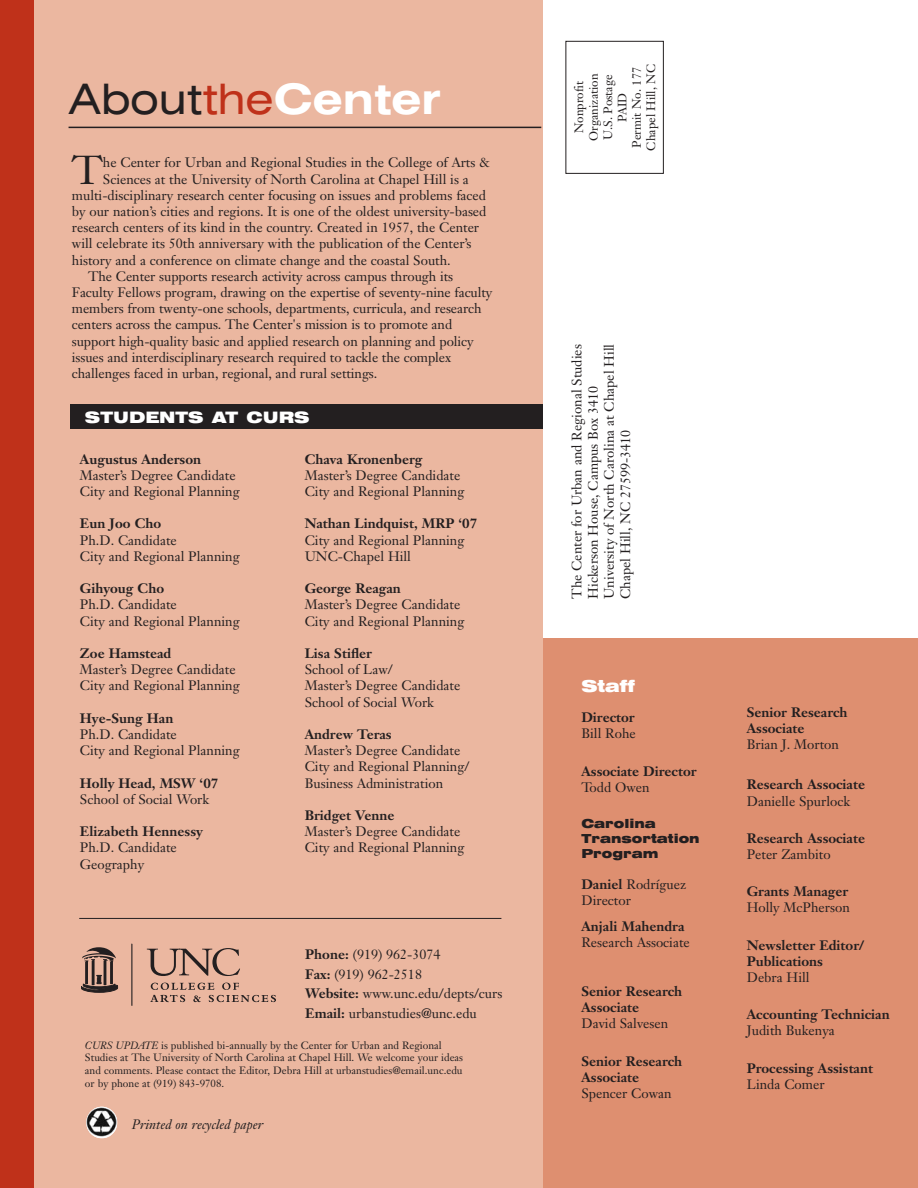
<style>
.page{position:relative;width:918px;height:1188px;background:#fff}
.page>*{position:absolute;margin:0;border:0;box-sizing:border-box;transform-origin:0 0}
.t1{font:700 expanded 42px "Swiss 721 BT";color:#fff}
.t2{font:39.9px "Janson Text";color:#231f20}
.t3{font:900 expanded 16.5px "Swiss 721 BT";color:#fff}
.t4{font:900 expanded 15.75px "Swiss 721 BT";color:#fff}
.t5{font:13.5px/16.2px "Janson Text";color:#231f20}
.t6{font:700 13.5px/16.2px "Janson Text";color:#231f20}
.t7{font:italic 13.5px "Janson Text";color:#231f20}
.t8{font:900 expanded 12.45px/15px "Swiss 721 BT";color:#231f20}
.t9{font:12px/14.4px "Janson Text";color:#231f20;text-align:center}
.t10{font:10.5px/12.6px "Janson Text";color:#231f20}
.s1{font-weight:400;color:#231f20}
.s2{font-weight:400;color:#bf311a}
.s3{font-weight:700}
.s4{font-style:italic}
</style>
<div class="page">
<div style="left:542px;top:639px;width:376px;height:549px;background:#de8f70"></div>
<div style="left:33px;top:0;width:509px;height:1188px;background:#ebb7a0"></div>
<div style="left:0;top:0;width:34px;height:1188px;background:#bf311a"></div>
<div style="left:70px;top:404px;width:472px;height:25px;background:#231f20"></div>
<hr style="left:69px;top:127px;width:472px;height:1px;background:#231f20">
<div style="left:566px;top:41px;width:98px;height:133px;border:1px solid #231f20"></div>
<svg style="left:86px;top:1107px;width:31px;height:31px"></svg>
<img style="left:86px;top:1107px;width:31px;height:30px;border-radius:50%">
<svg style="left:150px;top:983px;width:126px;height:19px"></svg>
<hr style="left:132px;top:944px;width:1px;height:62px;background:#231f20">
<svg style="left:81px;top:947px;width:37px;height:46px"></svg>
<svg style="left:147px;top:948px;width:93px;height:28px"></svg>
<hr style="left:79px;top:918px;width:422px;height:1px;background:#231f20">
<h1 class="t1" style="left:69px;top:84px;width:373px"><span class="s1">About</span><span class="s2">the</span>Center</h1>
<h2 class="t2" style="left:72px;top:153px;width:32px">T</h2>
<p class="t5" style="left:103px;top:156px;width:389px">he Center for Urban and Regional Studies in the College of Arts &amp;</p>
<p class="t5" style="left:103px;top:172px;width:368px">Sciences at the University of North Carolina at Chapel Hill is a</p>
<p class="t5" style="left:72px;top:188px;width:416px">multi-disciplinary research center focusing on issues and problems faced</p>
<p class="t5" style="left:72px;top:204px;width:416px">by our nation’s cities and regions. It is one of the oldest university-based</p>
<p class="t5" style="left:72px;top:221px;width:409px">research centers of its kind in the country. Created in 1957, the Center</p>
<p class="t5" style="left:72px;top:237px;width:401px">will celebrate its 50th anniversary with the publication of the Center’s</p>
<p class="t5" style="left:72px;top:253px;width:380px">history and a conference on climate change and the coastal South.</p>
<p class="t5" style="left:88px;top:269px;width:367px">The Center supports research activity across campus through its</p>
<p class="t5" style="left:72px;top:285px;width:422px">Faculty Fellows program, drawing on the expertise of seventy-nine faculty</p>
<p class="t5" style="left:72px;top:302px;width:411px">members from twenty-one schools, departments, curricula, and research</p>
<p class="t5" style="left:72px;top:318px;width:382px">centers across the campus. The Center's mission is to promote and</p>
<p class="t5" style="left:72px;top:334px;width:403px">support high-quality basic and applied research on planning and policy</p>
<p class="t5" style="left:72px;top:350px;width:381px">issues and interdisciplinary research required to tackle the complex</p>
<p class="t5" style="left:72px;top:366px;width:307px">challenges faced in urban, regional, and rural settings.</p>
<p class="t4" style="left:85px;top:412px;width:226px">STUDENTS AT CURS</p>
<p class="t6" style="left:80px;top:452px;width:123px">Augustus Anderson</p>
<p class="t5" style="left:80px;top:468px;width:161px">Master’s Degree Candidate<br>City and Regional Planning</p>
<p class="t6" style="left:80px;top:517px;width:83px">Eun Joo Cho</p>
<p class="t5" style="left:80px;top:533px;width:161px">Ph.D. Candidate<br>City and Regional Planning</p>
<p class="t6" style="left:80px;top:582px;width:86px">Gihyoug Cho</p>
<p class="t5" style="left:80px;top:598px;width:161px">Ph.D. Candidate<br>City and Regional Planning</p>
<p class="t6" style="left:80px;top:646px;width:93px">Zoe Hamstead</p>
<p class="t5" style="left:80px;top:663px;width:161px">Master’s Degree Candidate<br>City and Regional Planning</p>
<p class="t6" style="left:80px;top:711px;width:95px">Hye-Sung Han</p>
<p class="t5" style="left:80px;top:727px;width:161px">Ph.D. Candidate<br>City and Regional Planning</p>
<p class="t6" style="left:80px;top:776px;width:140px">Holly Head, MSW ‘07</p>
<p class="t5" style="left:80px;top:792px;width:131px">School of Social Work</p>
<p class="t6" style="left:80px;top:825px;width:124px">Elizabeth Hennessy</p>
<p class="t5" style="left:80px;top:841px;width:98px">Ph.D. Candidate<br>Geography</p>
<p class="t6" style="left:305px;top:452px;width:119px">Chava Kronenberg</p>
<p class="t5" style="left:305px;top:468px;width:161px">Master’s Degree Candidate<br>City and Regional Planning</p>
<p class="t6" style="left:305px;top:517px;width:174px">Nathan Lindquist, MRP ‘07</p>
<p class="t5" style="left:305px;top:533px;width:161px">City and Regional Planning<br>UNC-Chapel Hill</p>
<p class="t6" style="left:305px;top:582px;width:98px">George Reagan</p>
<p class="t5" style="left:305px;top:598px;width:161px">Master’s Degree Candidate<br>City and Regional Planning</p>
<p class="t6" style="left:305px;top:646px;width:69px">Lisa Stifler</p>
<p class="t5" style="left:305px;top:663px;width:157px">School of Law/<br>Master’s Degree Candidate<br>School of Social Work</p>
<p class="t6" style="left:305px;top:727px;width:89px">Andrew Teras</p>
<p class="t5" style="left:305px;top:744px;width:166px">Master’s Degree Candidate<br>City and Regional Planning/<br>Business Administration</p>
<p class="t6" style="left:305px;top:808px;width:91px">Bridget Venne</p>
<p class="t5" style="left:305px;top:825px;width:161px">Master’s Degree Candidate<br>City and Regional Planning</p>
<p class="t5" style="left:305px;top:946px;width:199px;line-height:19.5px"><span class="s3">Phone:</span> (919) 962-3074<br><span class="s3">Fax:</span> (919) 962-2518<br><span class="s3">Website:</span> www.unc.edu/depts/curs<br><span class="s3">Email:</span> urbanstudies@unc.edu</p>
<p class="t10" style="left:85px;top:1040px;width:380px"><span class="s4">CURS UPDATE</span> is published bi-annually by the Center for Urban and Regional Studies at The University of North Carolina at Chapel Hill. We welcome your ideas and comments. Please contact the Editor, Debra Hill at urbanstudies@email.unc.edu or by phone at (919) 843-9708.</p>
<p class="t7" style="left:132px;top:1120px;width:133px">Printed on recycled paper</p>
<p class="t9" style="left:573px;top:151px;width:88px;rotate:-90deg">Nonprofit<br>Organization<br>U.S. Postage<br>PAID<br>Permit No. 177<br>Chapel Hill, NC</p>
<p class="t5" style="left:570px;top:599px;width:257px;rotate:-90deg">The Center for Urban and Regional Studies Hickerson House, Campus Box 3410<br>University of North Carolina at Chapel Hill Chapel Hill, NC 27599-3410</p>
<p class="t3" style="left:581px;top:680px;width:55px">Staff</p>
<p class="t6" style="left:581px;top:711px;width:55px">Director</p>
<p class="t5" style="left:581px;top:727px;width:56px">Bill Rohe</p>
<p class="t6" style="left:581px;top:764px;width:117px">Associate Director</p>
<p class="t5" style="left:581px;top:780px;width:70px">Todd Owen</p>
<p class="t8" style="left:581px;top:818px;width:120px">Carolina<br>Transortation<br>Program</p>
<p class="t5" style="left:581px;top:878px;width:106px"><span class="s3">Daniel</span> Rodríguez<br>Director</p>
<p class="t6" style="left:581px;top:920px;width:105px">Anjali Mahendra</p>
<p class="t5" style="left:581px;top:936px;width:110px">Research Associate</p>
<p class="t6" style="left:581px;top:985px;width:102px">Senior Research<br>Associate</p>
<p class="t5" style="left:581px;top:1017px;width:88px">David Salvesen</p>
<p class="t6" style="left:581px;top:1054px;width:102px">Senior Research<br>Associate</p>
<p class="t5" style="left:581px;top:1087px;width:92px">Spencer Cowan</p>
<p class="t6" style="left:747px;top:706px;width:102px">Senior Research<br>Associate</p>
<p class="t5" style="left:747px;top:738px;width:94px">Brian J. Morton</p>
<p class="t6" style="left:747px;top:778px;width:120px">Research Associate</p>
<p class="t5" style="left:747px;top:794px;width:105px">Danielle Spurlock</p>
<p class="t6" style="left:747px;top:831px;width:120px">Research Associate</p>
<p class="t5" style="left:747px;top:848px;width:85px">Peter Zambito</p>
<p class="t6" style="left:747px;top:885px;width:103px">Grants Manager</p>
<p class="t5" style="left:747px;top:901px;width:105px">Holly McPherson</p>
<p class="t6" style="left:747px;top:938px;width:119px">Newsletter Editor/<br>Publications</p>
<p class="t5" style="left:747px;top:971px;width:64px">Debra Hill</p>
<p class="t6" style="left:747px;top:1008px;width:145px">Accounting Technician</p>
<p class="t5" style="left:747px;top:1024px;width:90px">Judith Bukenya</p>
<p class="t6" style="left:747px;top:1061px;width:128px">Processing Assistant</p>
<p class="t5" style="left:747px;top:1077px;width:79px">Linda Comer</p>
</div>
